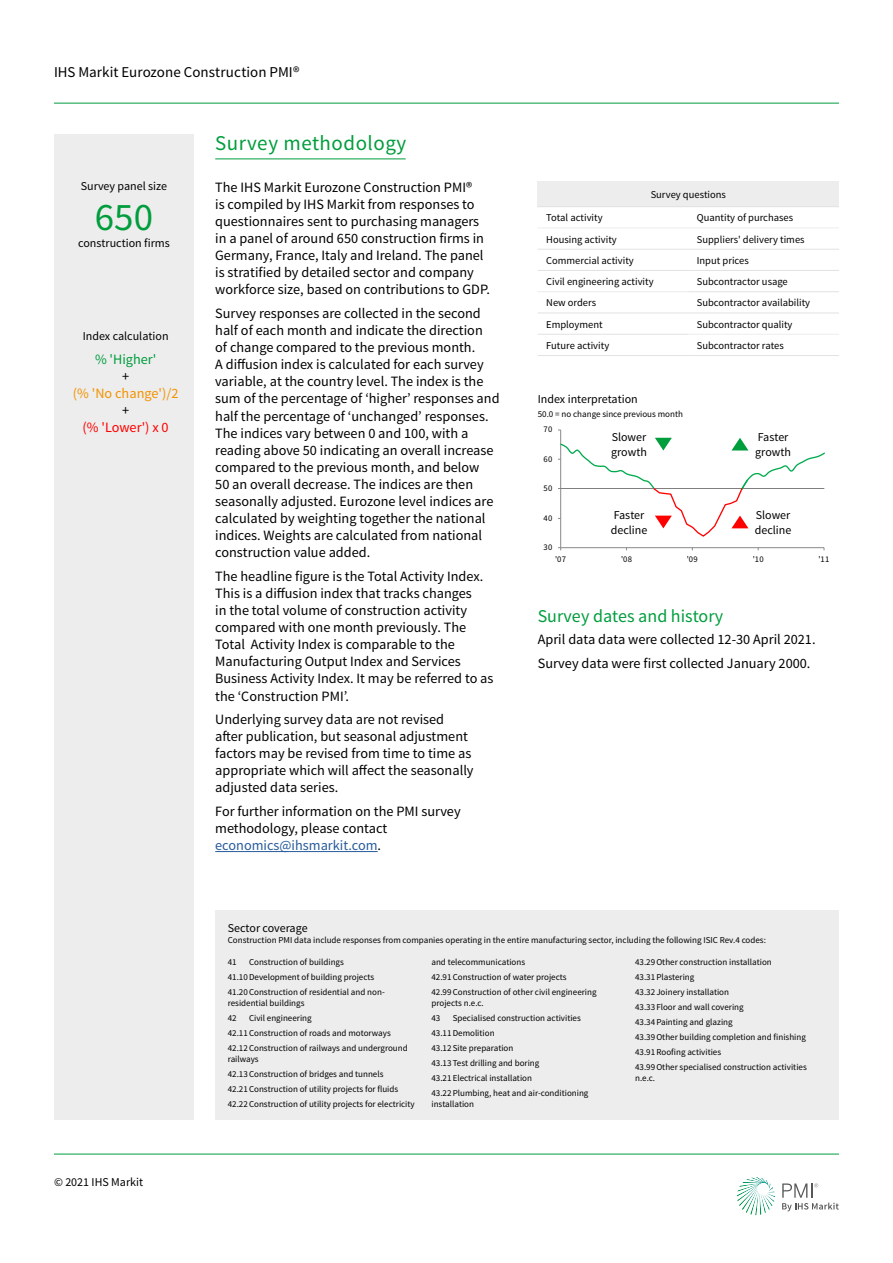
<style>
.page{position:relative;width:893px;height:1263px;background:#fff}
.page>*{position:absolute;margin:0;border:0;box-sizing:border-box;transform-origin:0 0}
.t1{font:39px "Source Sans Pro";color:#009d3d}
.t2{font:21px "Source Sans Pro";letter-spacing:.025em;color:#009d3d}
.t3{font:18px "Source Sans Pro";color:#009d3d}
.t4{font:15px "Source Sans Pro";letter-spacing:.005em;color:#000}
.t5{font:14.25px/17.1px "Source Sans Pro";color:#000}
.t6{font:14.25px "Source Sans Pro";color:#f39200}
.t7{font:14.25px "Source Sans Pro";letter-spacing:-.005em;color:#f00}
.t8{font:14.25px "Source Sans Pro";color:#009d3d}
.t9{font:12px/14.4px "Source Sans Pro";color:#000}
.t10{font:10.5px "Source Sans Pro";color:#000}
.t11{font:9px/15px "Source Sans Pro";color:#000}
.t12{font:8.7px "Source Sans Pro";letter-spacing:.04em;color:#000}
.s1{color:#265b9b}
</style>
<div class="page">
<hr style="left:54px;top:103px;width:785px;height:1px;background:#009d3d">
<svg style="left:737px;top:1177px;width:38px;height:38px"></svg>
<svg style="left:782px;top:1183px;width:57px;height:28px"></svg>
<hr style="left:54px;top:1154px;width:785px;height:1px;background:#009d3d">
<hr style="left:215px;top:851px;width:163px;height:1px;background:#265b9b">
<hr style="left:215px;top:159px;width:191px;height:1px;background:#009d3d">
<div style="left:54px;top:134px;width:140px;height:986px;background:#ededed"></div>
<hr style="left:538px;top:228px;width:150px;height:1px;background:#ededed">
<hr style="left:688px;top:228px;width:151px;height:1px;background:#ededed">
<hr style="left:538px;top:291px;width:150px;height:1px;background:#ededed">
<hr style="left:688px;top:334px;width:151px;height:1px;background:#ededed">
<hr style="left:538px;top:249px;width:150px;height:1px;background:#e2e2e2">
<hr style="left:688px;top:249px;width:151px;height:1px;background:#e2e2e2">
<hr style="left:538px;top:270px;width:150px;height:1px;background:#e2e2e2">
<hr style="left:688px;top:270px;width:151px;height:1px;background:#e2e2e2">
<hr style="left:688px;top:291px;width:151px;height:1px;background:#e2e2e2">
<hr style="left:538px;top:313px;width:150px;height:1px;background:#e2e2e2">
<hr style="left:688px;top:313px;width:151px;height:1px;background:#e2e2e2">
<hr style="left:538px;top:334px;width:150px;height:1px;background:#e2e2e2">
<hr style="left:538px;top:355px;width:150px;height:1px;background:#e2e2e2">
<hr style="left:688px;top:355px;width:151px;height:1px;background:#e2e2e2">
<div style="left:538px;top:181px;width:301px;height:26px;background:#ededed"></div>
<hr style="left:538px;top:206px;width:301px;height:1px;background:#e2e2e2">
<hr style="left:560px;top:430px;width:1px;height:118px;background:#898989">
<hr style="left:561px;top:547px;width:263px;height:1px;background:#898989">
<svg style="left:558px;top:438px;width:266px;height:100px"></svg>
<div style="left:215px;top:910px;width:624px;height:48px;background:#ededed"></div>
<div style="left:215px;top:958px;width:624px;height:162px;background:#ededed"></div>
<p class="t4" style="left:54px;top:66px;width:247px">IHS Markit Eurozone Construction PMI®</p>
<h2 class="t2" style="left:215px;top:135px;width:192px">Survey methodology</h2>
<p class="t9" style="left:81px;top:180px;width:88px">Survey panel size</p>
<p class="t5" style="left:215px;top:180px;width:276px">The IHS Markit Eurozone Construction PMI®<br>is compiled by IHS Markit from responses to questionnaires sent to purchasing managers in a panel of around 650 construction firms in Germany, France, Italy and Ireland. The panel is stratified by detailed sector and company workforce size, based on contributions to GDP.</p>
<p class="t5" style="left:215px;top:306px;width:286px">Survey responses are collected in the second half of each month and indicate the direction<br>of change compared to the previous month.<br>A diffusion index is calculated for each survey variable, at the country level. The index is the sum of the percentage of ‘higher’ responses and half the percentage of ‘unchanged’ responses.<br>The indices vary between 0 and 100, with a reading above 50 indicating an overall increase compared to the previous month, and below<br>50 an overall decrease. The indices are then seasonally adjusted. Eurozone level indices are calculated by weighting together the national indices. Weights are calculated from national construction value added.</p>
<p class="t5" style="left:215px;top:569px;width:280px">The headline figure is the Total Activity Index.<br>This is a diffusion index that tracks changes<br>in the total volume of construction activity compared with one month previously. The Total Activity Index is comparable to the Manufacturing Output Index and Services Business Activity Index. It may be referred to as the ‘Construction PMI’.</p>
<p class="t5" style="left:215px;top:712px;width:260px">Underlying survey data are not revised after publication, but seasonal adjustment factors may be revised from time to time as appropriate which will affect the seasonally adjusted data series.</p>
<p class="t5" style="left:215px;top:804px;width:247px">For further information on the PMI survey methodology, please contact <span class="s1">economics@ihsmarkit.com</span>.</p>
<p class="t10" style="left:651px;top:190px;width:77px">Survey questions</p>
<h1 class="t1" style="left:95px;top:201px;width:60px">650</h1>
<p class="t10" style="left:546px;top:214px;width:58px">Total activity</p>
<p class="t10" style="left:697px;top:214px;width:98px">Quantity of purchases</p>
<p class="t10" style="left:546px;top:235px;width:72px">Housing activity</p>
<p class="t10" style="left:697px;top:235px;width:109px">Suppliers' delivery times</p>
<p class="t10" style="left:546px;top:256px;width:89px">Commercial activity</p>
<p class="t10" style="left:697px;top:256px;width:53px">Input prices</p>
<p class="t10" style="left:546px;top:277px;width:109px">Civil engineering activity</p>
<p class="t10" style="left:697px;top:277px;width:92px">Subcontractor usage</p>
<p class="t10" style="left:546px;top:299px;width:51px">New orders</p>
<p class="t10" style="left:697px;top:299px;width:115px">Subcontractor availability</p>
<p class="t10" style="left:546px;top:320px;width:58px">Employment</p>
<p class="t10" style="left:697px;top:320px;width:97px">Subcontractor quality</p>
<p class="t10" style="left:546px;top:341px;width:64px">Future activity</p>
<p class="t10" style="left:697px;top:341px;width:88px">Subcontractor rates</p>
<p class="t9" style="left:78px;top:237px;width:93px">construction firms</p>
<p class="t9" style="left:83px;top:330px;width:87px">Index calculation</p>
<p class="t8" style="left:95px;top:354px;width:63px">% 'Higher'</p>
<p class="t5" style="left:122px;top:369px;width:9px">+</p>
<p class="t6" style="left:73px;top:388px;width:107px">(% 'No change')/2</p>
<p class="t5" style="left:122px;top:403px;width:9px">+</p>
<p class="t7" style="left:83px;top:421px;width:88px">(% 'Lower') x 0</p>
<p class="t9" style="left:538px;top:393px;width:102px">Index interpretation</p>
<p class="t11" style="left:538px;top:407px;width:147px">50.0 = no change since previous month</p>
<p class="t12" style="left:543px;top:426px;width:10px">70</p>
<p class="t9" style="left:611px;top:431px;width:37px">Slower growth</p>
<p class="t9" style="left:755px;top:431px;width:37px">Faster growth</p>
<p class="t12" style="left:543px;top:455px;width:10px">60</p>
<p class="t12" style="left:543px;top:485px;width:10px">50</p>
<p class="t9" style="left:611px;top:509px;width:38px">Faster decline</p>
<p class="t9" style="left:755px;top:509px;width:38px">Slower decline</p>
<p class="t12" style="left:543px;top:514px;width:10px">40</p>
<p class="t12" style="left:543px;top:544px;width:10px">30</p>
<p class="t12" style="left:555px;top:556px;width:12px">'07</p>
<p class="t12" style="left:621px;top:556px;width:12px">'08</p>
<p class="t12" style="left:687px;top:556px;width:12px">'09</p>
<p class="t12" style="left:753px;top:556px;width:12px">'10</p>
<p class="t12" style="left:819px;top:556px;width:12px">'11</p>
<p class="t3" style="left:538px;top:608px;width:187px">Survey dates and history</p>
<p class="t5" style="left:538px;top:629px;width:279px;line-height:23.5px">April data data were collected 12-30 April 2021.<br>Survey data were first collected January 2000.</p>
<p class="t9" style="left:54px;top:1176px;width:91px">© 2021 IHS Markit</p>
<p class="t9" style="left:228px;top:922px;width:81px">Sector coverage</p>
<p class="t11" style="left:228px;top:933px;width:540px">Construction PMI data include responses from companies operating in the entire manufacturing sector, including the following ISIC Rev.4 codes:</p>
<p class="t11" style="left:228px;top:955px;width:10px">41</p>
<p class="t11" style="left:228px;top:955px;width:158px;text-indent:21px">Construction of buildings<br>41.10 Development of building projects<br>41.20 Construction of residential and non-</p>
<p class="t11" style="left:228px;top:996px;width:78px">residential buildings<br>42</p>
<p class="t11" style="left:635px;top:955px;width:173px">43.29 Other construction installation<br>43.31 Plastering<br>43.32 Joinery installation<br>43.33 Floor and wall covering<br>43.34 Painting and glazing<br>43.39 Other building completion and finishing 43.91 Roofing activities<br>43.99 Other specialised construction activities</p>
<p class="t11" style="left:635px;top:1071px;width:22px">n.e.c.</p>
<p class="t11" style="left:431px;top:955px;width:167px">and telecommunications<br>42.91 Construction of water projects<br>42.99 Construction of other civil engineering</p>
<p class="t11" style="left:431px;top:996px;width:54px">projects n.e.c.<br>43</p>
<p class="t11" style="left:431px;top:1011px;width:159px;text-indent:21px">Specialised construction activities<br>43.11 Demolition<br>43.12 Site preparation<br>43.13 Test drilling and boring<br>43.21 Electrical installation<br>43.22 Plumbing, heat and air-conditioning</p>
<p class="t11" style="left:431px;top:1097px;width:44px">installation</p>
<p class="t11" style="left:228px;top:1011px;width:181px;text-indent:21px">Civil engineering<br>42.11 Construction of roads and motorways<br>42.12 Construction of railways and underground</p>
<p class="t11" style="left:228px;top:1052px;width:188px">railways<br>42.13 Construction of bridges and tunnels<br>42.21 Construction of utility projects for fluids 42.22 Construction of utility projects for electricity</p>
</div>
